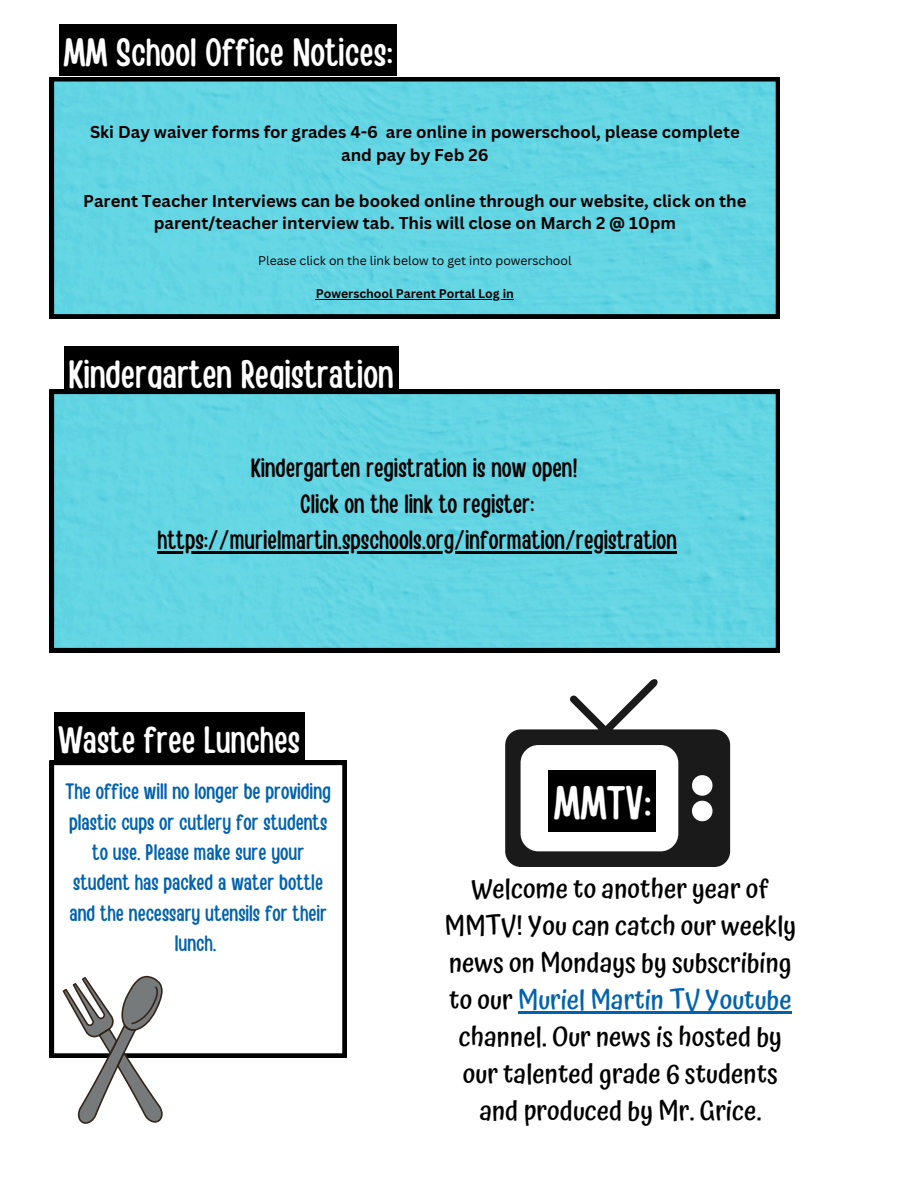
<style>
.page{position:relative;width:918px;height:1188px;background:#fff}
.page>*{position:absolute;margin:0;border:0;box-sizing:border-box;transform-origin:0 0}
.t1{font:46.8px "Handy Casual Condensed";color:#fff}
.t2{font:39.3px "Handy Casual Condensed";color:#fff}
.t3{font:37.65px "Handy Casual Condensed";color:#fff}
.t4{font:500 26.85px/37.2px "Atma";color:#000;text-align:center}
.t5{font:26.25px/36px "Handy Casual Condensed";color:#000;text-align:center}
.t6{font:22.2px/30.3px "Handy Casual Condensed";color:#0062af;text-align:center}
.t7{font:700 16.65px/23px "Canva Sans";color:#000;text-align:center}
.t8{font:12.15px "Canva Sans";color:#000}
.t9{font:700 12.15px "Canva Sans";color:#000}
.s1{color:#0062af}
</style>
<div class="page">
<div style="left:59px;top:25px;width:338px;height:51px;background:#000"></div>
<div style="left:54px;top:713px;width:250px;height:50px;background:#000"></div>
<svg style="left:50px;top:761px;width:297px;height:297px"></svg>
<svg style="left:63px;top:972px;width:103px;height:152px"></svg>
<svg style="left:505px;top:679px;width:225px;height:188px"></svg>
<div style="left:549px;top:770px;width:107px;height:61px;background:#000"></div>
<hr style="left:518px;top:1011px;width:274px;height:2px;background:#0062af">
<svg style="left:50px;top:77px;width:730px;height:242px;background:#5dcad7"></svg>
<hr style="left:316px;top:299px;width:198px;height:1px;background:#000">
<div style="left:64px;top:346px;width:334px;height:52px;background:#000"></div>
<svg style="left:50px;top:390px;width:730px;height:262px;background:#5ecbd9"></svg>
<hr style="left:158px;top:551px;width:519px;height:3px;background:#000">
<h2 class="t2" style="left:63px;top:27px;width:330px">MM School Office Notices:</h2>
<h2 class="t7" style="left:90px;top:120px;width:651px">Ski Day waiver forms for grades 4-6 are online in powerschool, please complete and pay by Feb 26</h2>
<p class="t7" style="left:83px;top:189px;width:665px">Parent Teacher Interviews can be booked online through our website, click on the parent/teacher interview tab. This will close on March 2 @ 10pm</p>
<h4 class="t8" style="left:258px;top:252px;width:315px">Please click on the link below to get into powerschool</h4>
<h2 class="t9" style="left:316px;top:285px;width:199px">Powerschool Parent Portal Log in</h2>
<p class="t2" style="left:68px;top:348px;width:327px">Kindergarten Registration</p>
<h5 class="t5" style="left:251px;top:449px;width:329px">Kindergarten registration is now open!<br>Click on the link to register:</h5>
<h5 class="t5" style="left:158px;top:521px;width:521px">https://murielmartin.spschools.org/information/registration</h5>
<h6 class="t3" style="left:58px;top:716px;width:243px">Waste free Lunches</h6>
<p class="t6" style="left:65px;top:775px;width:267px">The office will no longer be providing plastic cups or cutlery for students to use. Please make sure your student has packed a water bottle and the necessary utensils for their lunch.</p>
<p class="t1" style="left:554px;top:772px;width:98px">MMTV:</p>
<p class="t4" style="left:445px;top:870px;width:353px">Welcome to another year of<br>MMTV! You can catch our weekly news on Mondays by subscribing to our <span class="s1">Muriel Martin TV Youtube </span>channel. Our news is hosted by our talented grade 6 students and produced by Mr. Grice.</p>
</div>
